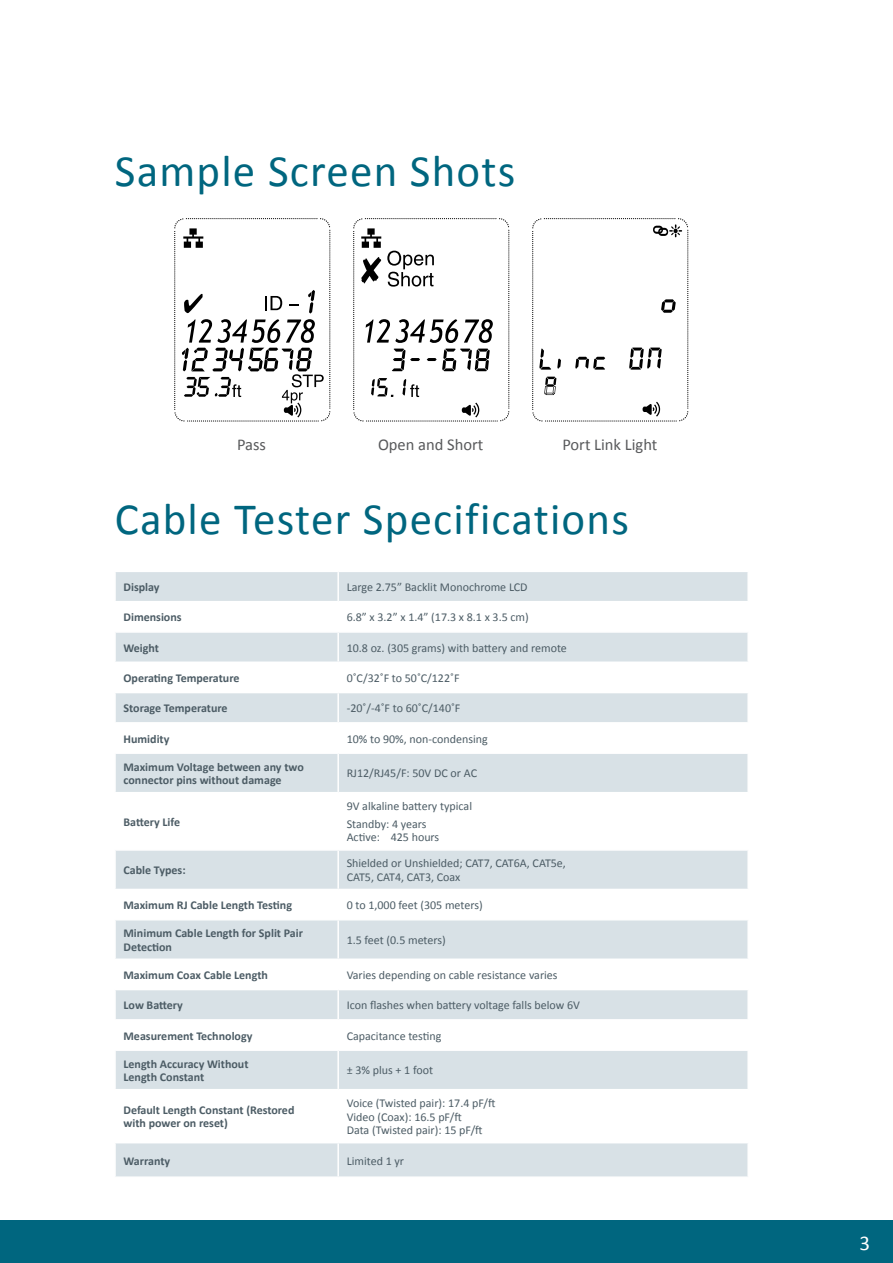
<style>
.page{position:relative;width:893px;height:1263px;background:#fff}
.page>*{position:absolute;margin:0;border:0;box-sizing:border-box;transform-origin:0 0}
.t1{font:45px "Calibri";letter-spacing:.025em;color:#00667f}
.t2{font:21px "Calibri";color:#fff}
.t3{font:16.5px "Calibri";color:#58595b}
.t4{font:12px/13.5px "Calibri";color:#4c5c65}
.t5{font:700 12px/13.5px "Calibri";color:#4c5c65}
</style>
<div class="page">
<div style="left:0;top:1219px;width:893px;height:44px;background:#00667f"></div>
<svg style="left:532px;top:218px;width:157px;height:204px"></svg>
<svg style="left:353px;top:218px;width:157px;height:204px"></svg>
<svg style="left:174px;top:218px;width:157px;height:204px"></svg>
<svg style="left:116px;top:572px;width:631px;height:604px;fill:#d8e1e6"></svg>
<hr style="left:337px;top:572px;width:2px;height:29px;background:#fff">
<hr style="left:114px;top:601px;width:224px;height:1px;background:#fff">
<hr style="left:338px;top:601px;width:411px;height:1px;background:#fff">
<hr style="left:337px;top:602px;width:2px;height:29px;background:#fff">
<hr style="left:114px;top:631px;width:224px;height:2px;background:#fff">
<hr style="left:338px;top:631px;width:411px;height:2px;background:#fff">
<hr style="left:337px;top:633px;width:2px;height:28px;background:#fff">
<hr style="left:114px;top:661px;width:224px;height:2px;background:#fff">
<hr style="left:338px;top:661px;width:411px;height:2px;background:#fff">
<hr style="left:337px;top:663px;width:2px;height:29px;background:#fff">
<hr style="left:114px;top:692px;width:224px;height:1px;background:#fff">
<hr style="left:338px;top:692px;width:411px;height:1px;background:#fff">
<hr style="left:337px;top:693px;width:2px;height:29px;background:#fff">
<hr style="left:114px;top:722px;width:224px;height:2px;background:#fff">
<hr style="left:338px;top:722px;width:411px;height:2px;background:#fff">
<hr style="left:337px;top:724px;width:2px;height:28px;background:#fff">
<hr style="left:114px;top:752px;width:224px;height:2px;background:#fff">
<hr style="left:338px;top:752px;width:411px;height:2px;background:#fff">
<hr style="left:337px;top:754px;width:2px;height:38px;background:#fff">
<hr style="left:114px;top:792px;width:224px;height:1px;background:#fff">
<hr style="left:338px;top:792px;width:411px;height:1px;background:#fff">
<hr style="left:337px;top:793px;width:2px;height:56px;background:#fff">
<hr style="left:114px;top:849px;width:224px;height:2px;background:#fff">
<hr style="left:338px;top:849px;width:411px;height:2px;background:#fff">
<hr style="left:337px;top:851px;width:2px;height:38px;background:#fff">
<hr style="left:114px;top:889px;width:224px;height:1px;background:#fff">
<hr style="left:338px;top:889px;width:411px;height:1px;background:#fff">
<hr style="left:337px;top:890px;width:2px;height:29px;background:#fff">
<hr style="left:114px;top:919px;width:224px;height:1px;background:#fff">
<hr style="left:338px;top:919px;width:411px;height:1px;background:#fff">
<hr style="left:337px;top:920px;width:2px;height:38px;background:#fff">
<hr style="left:114px;top:958px;width:224px;height:2px;background:#fff">
<hr style="left:338px;top:958px;width:411px;height:2px;background:#fff">
<hr style="left:337px;top:960px;width:2px;height:29px;background:#fff">
<hr style="left:114px;top:989px;width:224px;height:1px;background:#fff">
<hr style="left:338px;top:989px;width:411px;height:1px;background:#fff">
<hr style="left:337px;top:990px;width:2px;height:29px;background:#fff">
<hr style="left:114px;top:1019px;width:224px;height:1px;background:#fff">
<hr style="left:338px;top:1019px;width:411px;height:1px;background:#fff">
<hr style="left:337px;top:1020px;width:2px;height:29px;background:#fff">
<hr style="left:114px;top:1049px;width:224px;height:2px;background:#fff">
<hr style="left:338px;top:1049px;width:411px;height:2px;background:#fff">
<hr style="left:337px;top:1051px;width:2px;height:38px;background:#fff">
<hr style="left:114px;top:1089px;width:224px;height:1px;background:#fff">
<hr style="left:338px;top:1089px;width:411px;height:1px;background:#fff">
<hr style="left:337px;top:1090px;width:2px;height:52px;background:#fff">
<hr style="left:114px;top:1142px;width:224px;height:1px;background:#fff">
<hr style="left:338px;top:1142px;width:411px;height:1px;background:#fff">
<hr style="left:337px;top:1143px;width:2px;height:33px;background:#fff">
<h1 class="t1" style="left:115px;top:142px;width:402px">Sample Screen Shots</h1>
<h3 class="t3" style="left:237px;top:434px;width:30px">Pass</h3>
<h3 class="t3" style="left:378px;top:434px;width:107px">Open and Short</h3>
<h3 class="t3" style="left:562px;top:434px;width:97px">Port Link Light</h3>
<h1 class="t1" style="left:115px;top:490px;width:516px">Cable Tester Specifications</h1>
<p class="t5" style="left:123px;top:580px;width:38px">Display</p>
<p class="t4" style="left:347px;top:580px;width:182px">Large 2.75” Backlit Monochrome LCD</p>
<p class="t5" style="left:123px;top:611px;width:60px">Dimensions</p>
<p class="t4" style="left:347px;top:611px;width:184px">6.8” x 3.2” x 1.4” (17.3 x 8.1 x 3.5 cm)</p>
<p class="t5" style="left:123px;top:641px;width:37px">Weight</p>
<p class="t4" style="left:347px;top:641px;width:222px">10.8 oz. (305 grams) with battery and remote</p>
<p class="t5" style="left:123px;top:671px;width:118px">Operating Temperature</p>
<p class="t4" style="left:347px;top:671px;width:114px">0˚C/32˚F to 50˚C/122˚F</p>
<p class="t5" style="left:123px;top:701px;width:106px">Storage Temperature</p>
<p class="t4" style="left:347px;top:701px;width:115px">-20˚/-4˚F to 60˚C/140˚F</p>
<p class="t5" style="left:123px;top:732px;width:47px">Humidity</p>
<p class="t4" style="left:347px;top:732px;width:143px">10% to 90%, non-condensing</p>
<p class="t5" style="left:123px;top:760px;width:182px">Maximum Voltage between any two connector pins without damage</p>
<p class="t4" style="left:347px;top:767px;width:132px">RJ12/RJ45/F: 50V DC or AC</p>
<p class="t5" style="left:123px;top:815px;width:58px">Battery Life</p>
<p class="t4" style="left:347px;top:797px;width:127px;line-height:17.7px">9V alkaline battery typical<br>Standby: 4 years</p>
<p class="t4" style="left:347px;top:831px;width:94px">Active: 425 hours</p>
<p class="t5" style="left:123px;top:863px;width:64px">Cable Types:</p>
<p class="t4" style="left:347px;top:857px;width:221px">Shielded or Unshielded; CAT7, CAT6A, CAT5e,<br>CAT5, CAT4, CAT3, Coax</p>
<p class="t5" style="left:123px;top:898px;width:170px">Maximum RJ Cable Length Testing</p>
<p class="t4" style="left:347px;top:898px;width:138px">0 to 1,000 feet (305 meters)</p>
<p class="t5" style="left:123px;top:926px;width:181px">Minimum Cable Length for Split Pair<br>Detection</p>
<p class="t4" style="left:347px;top:933px;width:101px">1.5 feet (0.5 meters)</p>
<p class="t5" style="left:123px;top:968px;width:146px">Maximum Coax Cable Length</p>
<p class="t4" style="left:347px;top:968px;width:212px">Varies depending on cable resistance varies</p>
<p class="t5" style="left:123px;top:998px;width:61px">Low Battery</p>
<p class="t4" style="left:347px;top:998px;width:235px">Icon flashes when battery voltage falls below 6V</p>
<p class="t5" style="left:123px;top:1029px;width:130px">Measurement Technology</p>
<p class="t4" style="left:347px;top:1029px;width:96px">Capacitance testing</p>
<p class="t5" style="left:123px;top:1057px;width:127px">Length Accuracy Without<br>Length Constant</p>
<p class="t4" style="left:347px;top:1064px;width:88px">± 3% plus + 1 foot</p>
<p class="t5" style="left:123px;top:1103px;width:172px">Default Length Constant (Restored with power on reset)</p>
<p class="t4" style="left:347px;top:1096px;width:150px">Voice (Twisted pair): 17.4 pF/ft<br>Video (Coax): 16.5 pF/ft<br>Data (Twisted pair): 15 pF/ft</p>
<p class="t5" style="left:123px;top:1154px;width:48px">Warranty</p>
<p class="t4" style="left:347px;top:1154px;width:59px">Limited 1 yr</p>
<h2 class="t2" style="left:860px;top:1229px;width:12px">3</h2>
</div>
